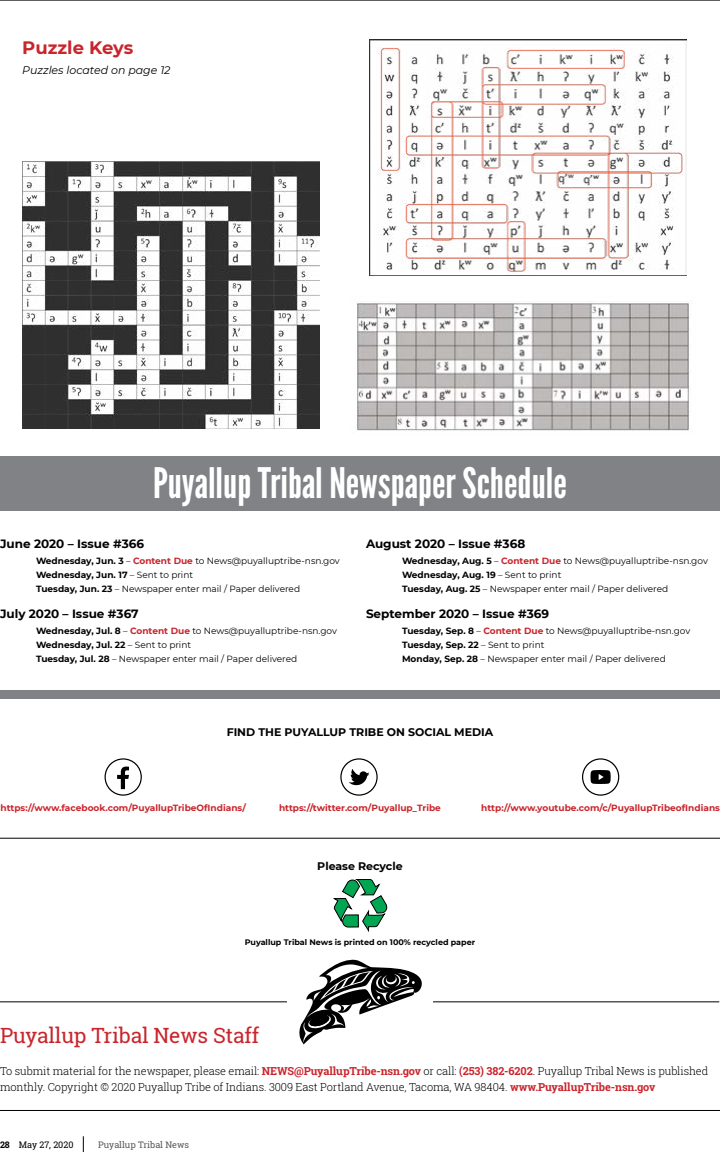
<style>
.page{position:relative;width:720px;height:1152px;background:#fff}
.page>*{position:absolute;margin:0;border:0;box-sizing:border-box;transform-origin:0 0}
.t1{font:42px "League Gothic";color:#fff}
.t2{font:21px "Roboto Slab";letter-spacing:-.01em;color:#c9252c}
.t3{font:700 18px "Montserrat";color:#c9252c}
.t4{font:700 12px "Montserrat";color:#000}
.t5{font:300 11px/16px "Roboto Slab";letter-spacing:-.01em;color:#000}
.t6{font:700 11px "Montserrat";color:#000}
.t7{font:italic 11px "Montserrat";color:#000}
.t8{font:9px/14px "Montserrat";color:#000}
.t9{font:700 9px "Montserrat";color:#c9252c}
.t10{font:9px "Roboto Slab";color:#58595b}
.t11{font:9px "Roboto Slab";color:#000}
.t12{font:700 8px "Montserrat";color:#000}
.s1{font-weight:700}
.s2{font-weight:700;color:#c9252c}
</style>
<div class="page">
<svg style="left:83px;top:1136px;width:1px;height:16px"></svg>
<hr style="left:0;top:0;width:720px;height:1px;background:#000">
<hr style="left:0;top:1002px;width:719px;height:1px;background:#000">
<hr style="left:0;top:1110px;width:720px;height:1px;background:#000">
<hr style="left:0;top:838px;width:720px;height:1px;background:#000">
<div style="left:287px;top:995px;width:146px;height:14px;background:#fff"></div>
<svg style="left:299px;top:959px;width:123px;height:85px"></svg>
<div style="left:0;top:456px;width:720px;height:55px;background:#808285"></div>
<div style="left:0;top:690px;width:720px;height:9px;background:#808285"></div>
<svg style="left:331px;top:758px;width:57px;height:174px"></svg>
<svg style="left:105px;top:758px;width:37px;height:38px"></svg>
<svg style="left:582px;top:758px;width:37px;height:38px"></svg>
<img style="left:369px;top:40px;width:317px;height:236px">
<img style="left:22px;top:161px;width:298px;height:267px">
<img style="left:349px;top:303px;width:342px;height:130px">
<h3 class="t3" style="left:22px;top:35px;width:113px">Puzzle Keys</h3>
<p class="t7" style="left:22px;top:62px;width:150px">Puzzles located on page 12</p>
<h1 class="t1" style="left:153px;top:458px;width:415px">Puyallup Tribal Newspaper Schedule</h1>
<h3 class="t4" style="left:366px;top:535px;width:161px">August 2020 – Issue #368</h3>
<p class="t8" style="left:402px;top:553px;width:307px"><span class="s1">Wednesday, Aug. 5</span> – <span class="s2">Content Due</span> to News@puyalluptribe-nsn.gov<br><span class="s1">Wednesday, Aug. 19</span> – Sent to print<br><span class="s1">Tuesday, Aug. 25</span> – Newspaper enter mail / Paper delivered</p>
<h3 class="t4" style="left:366px;top:605px;width:185px">September 2020 – Issue #369</h3>
<p class="t8" style="left:402px;top:623px;width:290px"><span class="s1">Tuesday, Sep. 8</span> – <span class="s2">Content Due</span> to News@puyalluptribe-nsn.gov<br><span class="s1">Tuesday, Sep. 22</span> – Sent to print<br><span class="s1">Monday, Sep. 28</span> – Newspaper enter mail / Paper delivered</p>
<h3 class="t4" style="left:0;top:535px;width:146px">June 2020 – Issue #366</h3>
<p class="t8" style="left:36px;top:553px;width:305px"><span class="s1">Wednesday, Jun. 3</span> – <span class="s2">Content Due</span> to News@puyalluptribe-nsn.gov<br><span class="s1">Wednesday, Jun. 17</span> – Sent to print<br><span class="s1">Tuesday, Jun. 23</span> – Newspaper enter mail / Paper delivered</p>
<h3 class="t4" style="left:0;top:605px;width:140px">July 2020 – Issue #367</h3>
<p class="t8" style="left:36px;top:623px;width:302px"><span class="s1">Wednesday, Jul. 8</span> – <span class="s2">Content Due</span> to News@puyalluptribe-nsn.gov<br><span class="s1">Wednesday, Jul. 22</span> – Sent to print<br><span class="s1">Tuesday, Jul. 28</span> – Newspaper enter mail / Paper delivered</p>
<p class="t6" style="left:227px;top:724px;width:268px">FIND THE PUYALLUP TRIBE ON SOCIAL MEDIA</p>
<p class="t9" style="left:0;top:801px;width:247px">https://www.facebook.com/PuyallupTribeOfIndians/</p>
<p class="t9" style="left:279px;top:801px;width:163px">https://twitter.com/Puyallup_Tribe</p>
<p class="t9" style="left:481px;top:801px;width:240px">http://www.youtube.com/c/PuyallupTribeofIndians</p>
<p class="t6" style="left:317px;top:858px;width:87px">Please Recycle</p>
<p class="t12" style="left:245px;top:936px;width:232px">Puyallup Tribal News is printed on 100% recycled paper</p>
<h2 class="t2" style="left:0;top:1021px;width:261px">Puyallup Tribal News Staff</h2>
<p class="t5" style="left:0;top:1062px;width:710px">To submit material for the newspaper, please email: <span class="s2">NEWS@PuyallupTribe-nsn.gov</span> or call: <span class="s2">(253) 382-6202</span>. Puyallup Tribal News is published monthly. Copyright © 2020 Puyallup Tribe of Indians. 3009 East Portland Avenue, Tacoma, WA 98404. <span class="s2">www.PuyallupTribe-nsn.gov</span></p>
<p class="t11" style="left:0;top:1139px;width:75px"><span class="s1">28</span> May 27, 2020</p>
<p class="t10" style="left:98px;top:1139px;width:92px">Puyallup Tribal News</p>
</div>
